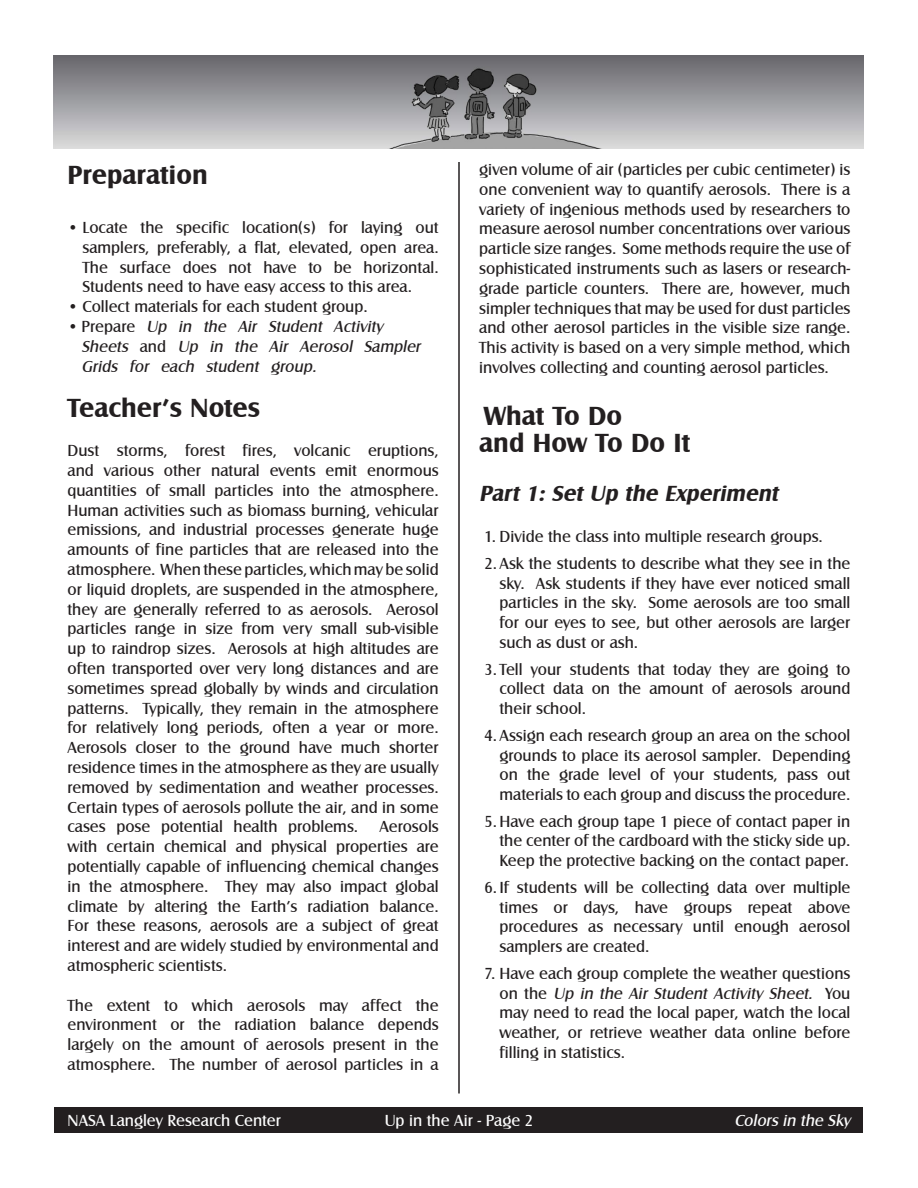
<style>
.page{position:relative;width:918px;height:1188px;background:#fff}
.page>*{position:absolute;margin:0;border:0;box-sizing:border-box;transform-origin:0 0}
.Heading_1{font:700 27px "Castle T";color:#231f20}
.t1{font:italic 700 22.5px "Castle T";color:#231f20}
.t2{font:16.5px/19.8px "Castle T";color:#231f20;text-align:justify}
.t3{font:italic 16.5px/19.8px "Castle T";color:#231f20}
.t4{font:16.5px "Castle T";color:#fff}
.t5{font:italic 16.5px "Castle T";color:#fff}
.s1{font-style:normal}
.s2{font-style:inherit}
.s3{font-style:italic}
</style>
<div class="page">
<div style="left:55px;top:1108px;width:808px;height:25px;background:#231f20"></div>
<hr style="left:458px;top:162px;width:2px;height:932px;background:#231f20">
<img style="left:53px;top:55px;width:810px;height:93px">
<p class="Heading_1" style="left:68px;top:160px;width:142px">Preparation</p>
<p class="t2" style="left:83px;top:218px;width:358px;text-indent:-15px">• Locate the specific location(s) for laying out samplers, preferably, a flat, elevated, open area.<br>The surface does not have to be horizontal.<br>Students need to have easy access to this area.</p>
<p class="t2" style="left:68px;top:297px;width:302px">• Collect materials for each student group.</p>
<p class="t3" style="left:82px;top:317px;width:344px;text-indent:-14px"><span class="s1">• P r e p a r e</span> Up in the Air Student Activity<br>Sheet<span class="s2">s</span> <span class="s1">a n d</span> Up in the Air <span class="s2">Aerosol</span> Sampler<br>Grids for each student group.</p>
<p class="Heading_1" style="left:68px;top:392px;width:194px">Teacher’s Notes</p>
<p class="t2" style="left:68px;top:441px;width:373px">Dust storms, forest fires, volcanic eruptions, and various other natural events emit enormous quantities of small particles into the atmosphere.<br>Human activities such as biomass burning, vehicular emissions, and industrial processes generate huge amounts of fine particles that are released into the atmosphere. When these particles, which may be solid or liquid droplets, are suspended in the atmosphere, they are generally referred to as aerosols. Aerosol particles range in size from very small sub-visible up to raindrop sizes. Aerosols at high altitudes are often transported over very long distances and are sometimes spread globally by winds and circulation patterns. Typically, they remain in the atmosphere for relatively long periods, often a year or more.<br>Aerosols closer to the ground have much shorter residence times in the atmosphere as they are usually removed by sedimentation and weather processes.<br>Certain types of aerosols pollute the air, and in some cases pose potential health problems.</p>
<p class="t2" style="left:68px;top:817px;width:373px;text-indent:312px">Aerosols with certain chemical and physical properties are potentially capable of influencing chemical changes in the atmosphere. They may also impact global climate by altering the Earth’s radiation balance.<br>For these reasons, aerosols are a subject of great interest and are widely studied by environmental and atmospheric scientists.</p>
<p class="t2" style="left:68px;top:995px;width:373px">The extent to which aerosols may affect the environment or the radiation balance depends largely on the amount of aerosols present in the atmosphere. The number of aerosol particles in a</p>
<p class="t2" style="left:479px;top:160px;width:373px">given volume of air (particles per cubic centimeter) is one convenient way to quantify aerosols. There is a variety of ingenious methods used by researchers to measure aerosol number concentrations over various particle size ranges. Some methods require the use of sophisticated instruments such as lasers or research&shy;grade particle counters. There are, however, much simpler techniques that may be used for dust particles and other aerosol particles in the visible size range.<br>This activity is based on a very simple method, which involves collecting and counting aerosol particles.</p>
<p class="Heading_1" style="left:484px;top:401px;width:140px">What To Do</p>
<p class="Heading_1" style="left:479px;top:428px;width:213px">and How To Do It</p>
<p class="t1" style="left:479px;top:481px;width:305px">Part 1: Set Up the Experiment</p>
<p class="t2" style="left:484px;top:527px;width:340px">1. Divide the class into multiple research groups.</p>
<p class="t2" style="left:500px;top:554px;width:353px;text-indent:-15px">2.Ask the students to describe what they see in the sky. Ask students if they have ever noticed small particles in the sky. Some aerosols are too small for our eyes to see, but other aerosols are larger such as dust or ash.</p>
<p class="t2" style="left:500px;top:659px;width:352px;text-indent:-15px">3. Tell your students that today they are going to collect data on the amount of aerosols around their school.</p>
<p class="t2" style="left:500px;top:726px;width:353px;text-indent:-15px">4.Assign each research group an area on the school grounds to place its aerosol sampler. Depending on the grade level of your students, pass out materials to each group and discuss the procedure.</p>
<p class="t2" style="left:500px;top:812px;width:352px;text-indent:-15px">5.Have each group tape 1 piece of contact paper in the center of the cardboard with the sticky side up.<br>Keep the protective backing on the contact paper.</p>
<p class="t2" style="left:500px;top:878px;width:353px;text-indent:-15px">6. If students will be collecting data over multiple times or days, have groups repeat above procedures as necessary until enough aerosol samplers are created.</p>
<p class="t2" style="left:500px;top:964px;width:352px;text-indent:-15px">7. Have each group complete the weather questions o n t h e <span class="s3">Up in the Air Student Activity Sheet.</span> Yo u may need to read the local paper, watch the local weather, or retrieve weather data online before filling in statistics.</p>
<p class="t4" style="left:68px;top:1111px;width:215px">NASA Langley Research Center</p>
<p class="t4" style="left:385px;top:1111px;width:150px">Up in the Air - Page 2</p>
<p class="t5" style="left:734px;top:1111px;width:118px">Colors in the Sky</p>
</div>
